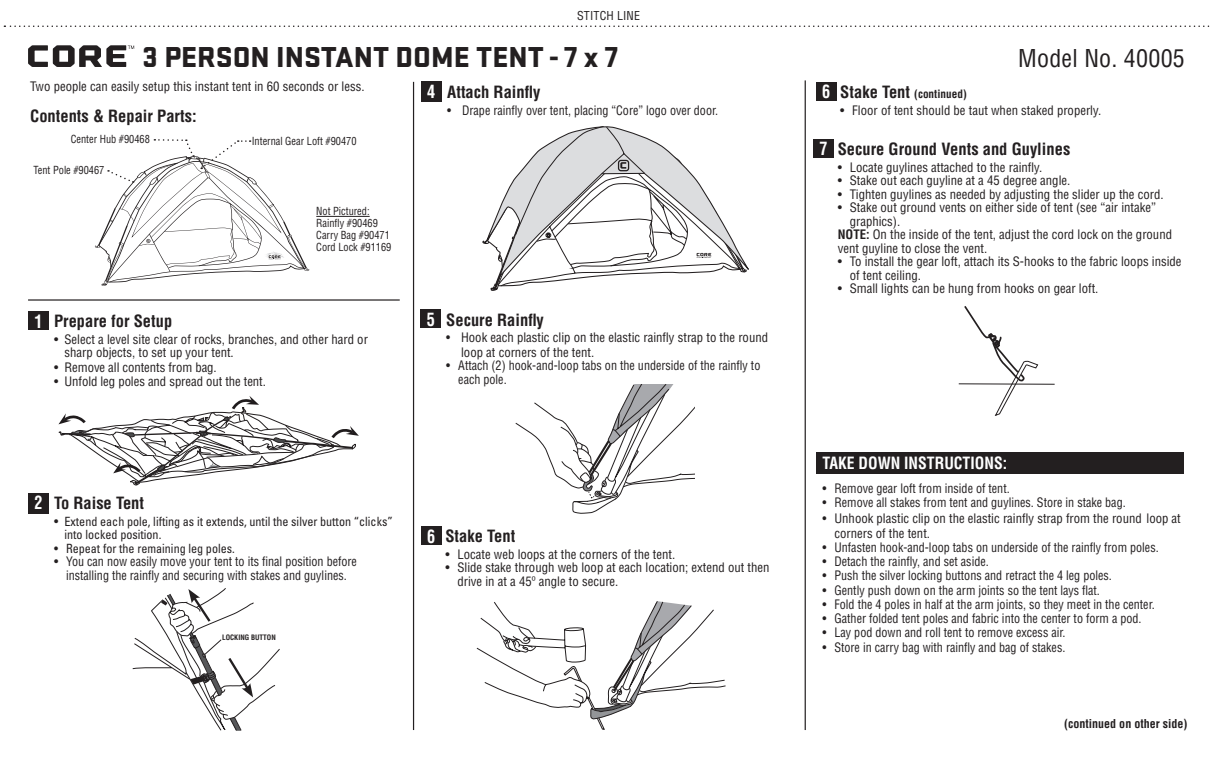
<style>
.page{position:relative;width:1212px;height:757px;background:#fff}
.page>*{position:absolute;margin:0;border:0;box-sizing:border-box;transform-origin:0 0}
.t1{font:900 30px "Stratum 2";color:#231f20}
.t2{font:condensed 24px "Helvetica";letter-spacing:.01em;color:#231f20}
.t3{font:700 condensed 18px "Helvetica";color:#fff;scale:.9 1}
.t4{font:700 condensed 16.5px "Helvetica";color:#231f20}
.t5{font:700 condensed 16.5px "Helvetica";color:#fff;scale:.95 1}
.t6{font:condensed 12.75px/13.5px "Helvetica";color:#231f20}
.t7{font:condensed 12.75px/14.2px "Helvetica";color:#231f20;scale:.95 1}
.t8{font:condensed 12.75px/13.5px "Univers";color:#231f20;scale:.95 1}
.t9{font:700 condensed 12px "Helvetica";color:#231f20}
.t10{font:condensed 12px "Helvetica";letter-spacing:.01em;color:#231f20}
.t11{font:700 condensed 11.25px "Helvetica";color:#231f20}
.t12{font:condensed 10.8px/12px "Helvetica";color:#231f20;scale:.95 1}
.t13{font:700 condensed 7.35px "Helvetica";color:#231f20}
.s1{font-size:18px;color:#fff}
.s2{font-family:"Helvetica"}
.s3{font-size:16.5px}
.s4{font-weight:700}
</style>
<div class="page">
<svg style="left:4px;top:26px;width:1206px;height:1px"></svg>
<svg style="left:28px;top:45px;width:106px;height:22px"></svg>
<div style="left:421px;top:526px;width:21px;height:19px;background:#231f20"></div>
<hr style="left:805px;top:80px;width:1px;height:650px;background:#231f20">
<div style="left:813px;top:139px;width:21px;height:18px;background:#231f20"></div>
<hr style="left:959px;top:383px;width:95px;height:2px;background:#231f20">
<svg style="left:962px;top:306px;width:76px;height:110px"></svg>
<svg style="left:477px;top:601px;width:249px;height:128px"></svg>
<div style="left:816px;top:452px;width:367px;height:22px;background:#231f20"></div>
<hr style="left:413px;top:82px;width:1px;height:648px;background:#231f20">
<div style="left:421px;top:82px;width:21px;height:20px;background:#231f20"></div>
<div style="left:421px;top:309px;width:20px;height:19px;background:#231f20"></div>
<svg style="left:515px;top:384px;width:179px;height:129px"></svg>
<div style="left:28px;top:493px;width:21px;height:20px;background:#231f20"></div>
<svg style="left:483px;top:126px;width:264px;height:165px"></svg>
<div style="left:618px;top:160px;width:11px;height:11px;border:1px solid #231f20;border-radius:2px"></div>
<div style="left:28px;top:311px;width:21px;height:19px;background:#231f20"></div>
<svg style="left:58px;top:396px;width:301px;height:90px"></svg>
<svg style="left:132px;top:588px;width:148px;height:143px"></svg>
<hr style="left:316px;top:216px;width:54px;height:1px;background:#231f20">
<svg style="left:95px;top:139px;width:214px;height:147px"></svg>
<div style="left:816px;top:82px;width:20px;height:19px;background:#231f20"></div>
<hr style="left:28px;top:299px;width:372px;height:2px;background:#231f20">
<p class="t10" style="left:577px;top:8px;width:64px">STITCH LINE</p>
<h1 class="t1" style="left:143px;top:40px;width:477px">3 PERSON INSTANT DOME TENT - 7 x 7</h1>
<h2 class="t2" style="left:1018px;top:43px;width:168px">Model No. 40005</h2>
<p class="t6" style="left:30px;top:79px;width:336px">Two people can easily setup this instant tent in 60 seconds or less.</p>
<p class="t4" style="left:447px;top:82px;width:95px">Attach Rainfly</p>
<p class="t7" style="left:447px;top:103px;width:287px">• Drape rainfly over tent, placing “Core” logo over door.</p>
<h3 class="t3" style="left:427px;top:80px;width:10px">4</h3>
<p class="t4" style="left:30px;top:105px;width:168px">Contents &amp; Repair Parts:</p>
<p class="t12" style="left:71px;top:133px;width:85px">Center Hub #90468</p>
<p class="t12" style="left:34px;top:164px;width:76px">Tent Pole #90467</p>
<p class="t12" style="left:252px;top:135px;width:112px">Internal Gear Loft #90470</p>
<p class="t12" style="left:316px;top:205px;width:81px">Not Pictured:<br>Rainfly #90469<br>Carry Bag #90471<br>Cord Lock #91169</p>
<p class="t4" style="left:35px;top:311px;width:139px"><span class="s1">1</span> Prepare for Setup</p>
<p class="t6" style="left:65px;top:332px;width:305px;text-indent:-11px">• Select a level site clear of rocks, branches, and other hard or sharp objects, to set up your tent.</p>
<p class="t6" style="left:54px;top:360px;width:164px">• Remove all contents from bag.</p>
<p class="t6" style="left:54px;top:374px;width:213px">• Unfold leg poles and spread out the tent.</p>
<h3 class="t3" style="left:427px;top:308px;width:10px">5</h3>
<p class="t4" style="left:446px;top:310px;width:99px">Secure Rainfly</p>
<p class="t7" style="left:461px;top:331px;width:325px;text-indent:-15px">• Hook each plastic clip on the elastic rainfly strap to the round loop at corners of the tent.</p>
<p class="t7" style="left:458px;top:359px;width:319px;line-height:13.5px;text-indent:-12px">• Attach (2) hook-and-loop tabs on the underside of the rainfly to each pole.</p>
<p class="t4" style="left:35px;top:493px;width:111px"><span class="s1">2</span> To Raise Tent</p>
<p class="t8" style="left:64px;top:514px;width:347px;text-indent:-10px"><span class="s2">•</span> Extend each pole, lifting as it extends, until the silver button “clicks” into locked position.</p>
<p class="t8" style="left:54px;top:541px;width:192px">• Repeat for the remaining leg poles.</p>
<p class="t6" style="left:54px;top:554px;width:304px;text-align:center">• You can now easily move your tent to its final position before installing the rainfly and securing with stakes and guylines.</p>
<p class="t13" style="left:222px;top:633px;width:55px">LOCKING BUTTON</p>
<h3 class="t3" style="left:427px;top:525px;width:10px">6</h3>
<p class="t4" style="left:445px;top:526px;width:71px">Stake Tent</p>
<p class="t6" style="left:445px;top:547px;width:231px">• Locate web loops at the corners of the tent.</p>
<p class="t6" style="left:457px;top:561px;width:313px;text-indent:-12px">• Slide stake through web loop at each location; extend out then drive in at a 45º angle to secure.</p>
<h3 class="t3" style="left:822px;top:80px;width:11px">6</h3>
<p class="t11" style="left:840px;top:87px;width:128px"><span class="s3">Stake Tent</span> (continued)</p>
<p class="t6" style="left:840px;top:103px;width:262px">• Floor of tent should be taut when staked properly.</p>
<h3 class="t3" style="left:819px;top:137px;width:10px">7</h3>
<p class="t4" style="left:838px;top:139px;width:234px">Secure Ground Vents and Guylines</p>
<p class="t6" style="left:838px;top:160px;width:206px">• Locate guylines attached to the rainfly.</p>
<p class="t6" style="left:838px;top:174px;width:234px">• Stake out each guyline at a 45 degree angle.</p>
<p class="t6" style="left:838px;top:187px;width:327px">• Tighten guylines as needed by adjusting the slider up the cord.</p>
<p class="t6" style="left:838px;top:201px;width:320px">• Stake out ground vents on either side of tent (see “air intake”</p>
<p class="t6" style="left:850px;top:214px;width:52px">graphics).</p>
<p class="t6" style="left:838px;top:228px;width:336px"><span class="s4">NOTE:</span> On the inside of the tent, adjust the cord lock on the ground</p>
<p class="t6" style="left:838px;top:241px;width:151px">vent guyline to close the vent.</p>
<p class="t6" style="left:850px;top:255px;width:333px;text-indent:-12px">• To install the gear loft, attach its S-hooks to the fabric loops inside of tent ceiling.</p>
<p class="t6" style="left:838px;top:282px;width:262px">• Small lights can be hung from hooks on gear loft.</p>
<p class="t5" style="left:822px;top:453px;width:196px">TAKE DOWN INSTRUCTIONS:</p>
<p class="t7" style="left:822px;top:481px;width:199px">• Remove gear loft from inside of tent.</p>
<p class="t7" style="left:822px;top:495px;width:321px">• Remove all stakes from tent and guylines. Store in stake bag.</p>
<p class="t7" style="left:834px;top:511px;width:366px;text-indent:-12px">• Unhook plastic clip on the elastic rainfly strap from the round loop at corners of the tent.</p>
<p class="t7" style="left:822px;top:540px;width:355px">• Unfasten hook-and-loop tabs on underside of the rainfly from poles.</p>
<p class="t7" style="left:822px;top:554px;width:177px">• Detach the rainfly, and set aside.</p>
<p class="t7" style="left:822px;top:568px;width:306px">• Push the silver locking buttons and retract the 4 leg poles.</p>
<p class="t7" style="left:822px;top:583px;width:293px">• Gently push down on the arm joints so the tent lays flat.</p>
<p class="t7" style="left:822px;top:597px;width:351px">• Fold the 4 poles in half at the arm joints, so they meet in the center.</p>
<p class="t7" style="left:822px;top:611px;width:337px">• Gather folded tent poles and fabric into the center to form a pod.</p>
<p class="t7" style="left:822px;top:625px;width:257px">• Lay pod down and roll tent to remove excess air.</p>
<p class="t7" style="left:822px;top:640px;width:257px">• Store in carry bag with rainfly and bag of stakes.</p>
<p class="t9" style="left:1064px;top:716px;width:124px">(continued on other side)</p>
</div>
